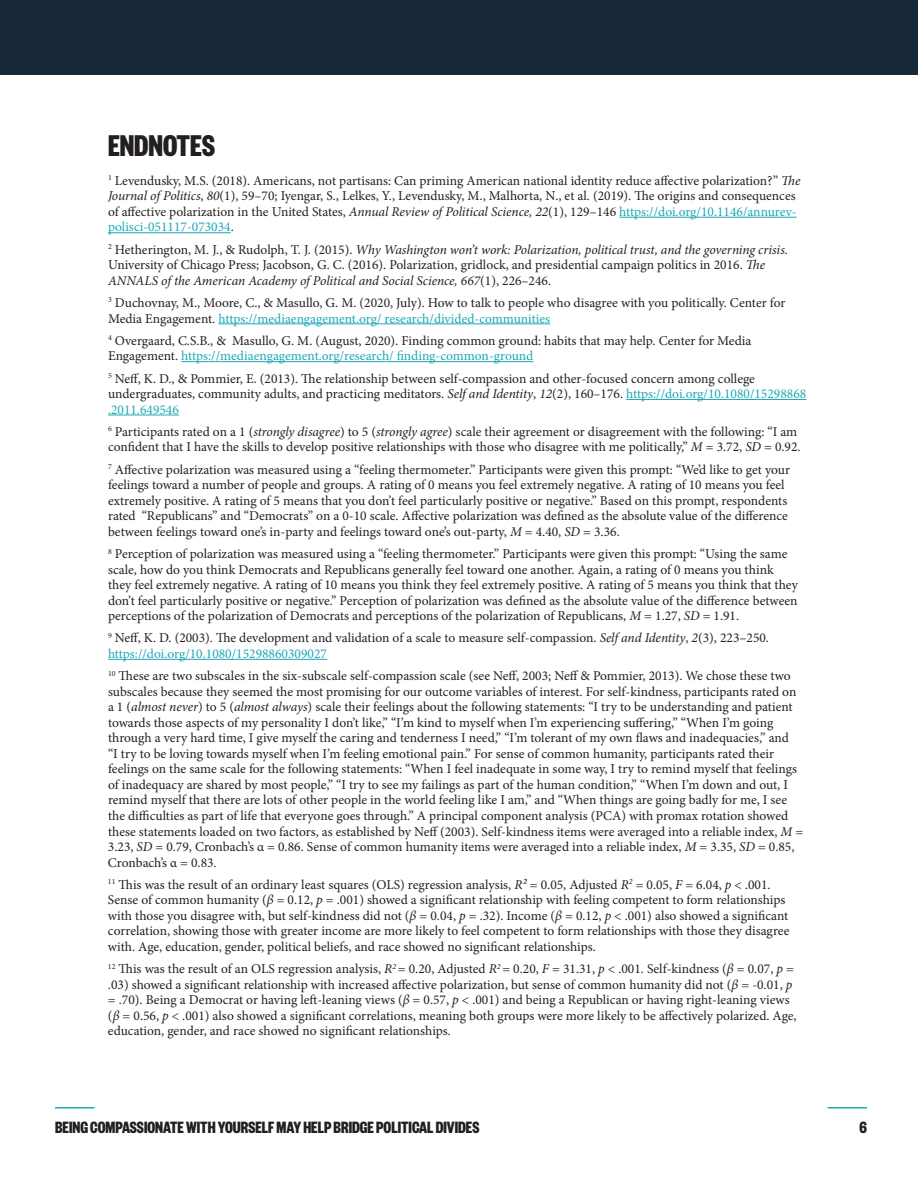
<style>
.page{position:relative;width:918px;height:1188px;background:#fff}
.page>*{position:absolute;margin:0;border:0;box-sizing:border-box;transform-origin:0 0}
.t1{font:700 33px "Founders Grotesk X Cond";color:#231f20}
.t2{font:700 18px "Founders Grotesk X Cond";color:#231f20}
.t3{font:13.5px/15.5px "Minion Pro";color:#231f20}
.s1{font-style:italic}
.s2{color:#1da8b6}
</style>
<div class="page">
<hr style="left:55px;top:1107px;width:40px;height:1px;background:#1da8b6">
<hr style="left:828px;top:1107px;width:39px;height:1px;background:#1da8b6">
<div style="left:0;top:0;width:918px;height:75px;background:#172938"></div>
<hr style="left:619px;top:217px;width:178px;height:1px;background:#1da8b6">
<hr style="left:108px;top:232px;width:123px;height:1px;background:#1da8b6">
<hr style="left:218px;top:324px;width:332px;height:1px;background:#1da8b6">
<hr style="left:181px;top:361px;width:352px;height:1px;background:#1da8b6">
<hr style="left:626px;top:399px;width:180px;height:1px;background:#1da8b6">
<hr style="left:108px;top:415px;width:71px;height:1px;background:#1da8b6">
<hr style="left:108px;top:659px;width:219px;height:1px;background:#1da8b6">
<p class="t1" style="left:108px;top:125px;width:109px">ENDNOTES</p>
<p class="t3" style="left:108px;top:173px;width:694px"><sup>1</sup> Levendusky, M.S. (2018). Americans, not partisans: Can priming American national identity reduce affective polarization?” <span class="s1">The Journal of Politics</span>, <span class="s1">80</span>(1), 59–70; Iyengar, S., Lelkes, Y., Levendusky, M., Malhorta, N., et al. (2019). The origins and consequences of affective polarization in the United States, <span class="s1">Annual Review of Political Science, 22</span>(1), 129–146 <span class="s2">https://doi.org/10.1146/annurev&shy;polisci-051117-073034</span>.</p>
<p class="t3" style="left:108px;top:242px;width:681px"><sup>2</sup> Hetherington, M. J., &amp; Rudolph, T. J. (2015). <span class="s1">Why Washington won’t work: Polarization, political trust, and the governing crisis</span>.<br>University of Chicago Press; Jacobson, G. C. (2016). Polarization, gridlock, and presidential campaign politics in 2016. <span class="s1">The<br>ANNALS of the American Academy of Political and Social Science, 667</span>(1), 226–246.</p>
<p class="t3" style="left:108px;top:295px;width:679px"><sup>3</sup> Duchovnay, M., Moore, C., &amp; Masullo, G. M. (2020, July). How to talk to people who disagree with you politically. Center for<br>Media Engagement. <span class="s2">https://mediaengagement.org/ research/divided-communities</span></p>
<p class="t3" style="left:108px;top:333px;width:645px"><sup>4</sup> Overgaard, C.S.B., &amp; Masullo, G. M. (August, 2020). Finding common ground: habits that may help. Center for Media<br>Engagement. <span class="s2">https://mediaengagement.org/research/ finding-common-ground</span></p>
<p class="t3" style="left:108px;top:371px;width:700px"><sup>5</sup> Neff, K. D., &amp; Pommier, E. (2013). The relationship between self-compassion and other-focused concern among college undergraduates, community adults, and practicing meditators. <span class="s1">Self and Identity</span>, <span class="s1">12</span>(2), 160–176. <span class="s2">https://doi.org/10.1080/15298868 .2011.649546</span></p>
<p class="t3" style="left:108px;top:424px;width:694px"><sup>6</sup> Participants rated on a 1 (<span class="s1">strongly disagree</span>) to 5 (<span class="s1">strongly agree</span>) scale their agreement or disagreement with the following: “I am confident that I have the skills to develop positive relationships with those who disagree with me politically,” <span class="s1">M</span> = 3.72, <span class="s1">SD</span> = 0.92.</p>
<p class="t3" style="left:108px;top:462px;width:684px"><sup>7</sup> Affective polarization was measured using a “feeling thermometer.” Participants were given this prompt: “We’d like to get your feelings toward a number of people and groups. A rating of 0 means you feel extremely negative. A rating of 10 means you feel extremely positive. A rating of 5 means that you don’t feel particularly positive or negative.” Based on this prompt, respondents rated “Republicans” and “Democrats” on a 0-10 scale. Affective polarization was defined as the absolute value of the difference between feelings toward one’s in-party and feelings toward one’s out-party, <span class="s1">M</span> = 4.40, <span class="s1">SD</span> = 3.36.</p>
<p class="t3" style="left:108px;top:546px;width:691px"><sup>8</sup> Perception of polarization was measured using a “feeling thermometer.” Participants were given this prompt: “Using the same scale, how do you think Democrats and Republicans generally feel toward one another. Again, a rating of 0 means you think they feel extremely negative. A rating of 10 means you think they feel extremely positive. A rating of 5 means you think that they don’t feel particularly positive or negative.” Perception of polarization was defined as the absolute value of the difference between perceptions of the polarization of Democrats and perceptions of the polarization of Republicans, <span class="s1">M</span> = 1.27, <span class="s1">SD</span> = 1.91.</p>
<p class="t3" style="left:108px;top:630px;width:663px"><sup>9</sup> Neff, K. D. (2003). The development and validation of a scale to measure self-compassion. <span class="s1">Self and Identity</span>, <span class="s1">2</span>(3), 223–250. <span class="s2">https://doi.org/10.1080/15298860309027</span></p>
<p class="t3" style="left:108px;top:668px;width:697px"><sup>10</sup> These are two subscales in the six-subscale self-compassion scale (see Neff, 2003; Neff &amp; Pommier, 2013). We chose these two subscales because they seemed the most promising for our outcome variables of interest. For self-kindness, participants rated on a 1 (<span class="s1">almost never</span>) to 5 (<span class="s1">almost always</span>) scale their feelings about the following statements: “I try to be understanding and patient towards those aspects of my personality I don’t like,” “I’m kind to myself when I’m experiencing suffering,” “When I’m going through a very hard time, I give myself the caring and tenderness I need,” “I’m tolerant of my own flaws and inadequacies,” and<br>“I try to be loving towards myself when I’m feeling emotional pain.” For sense of common humanity, participants rated their feelings on the same scale for the following statements: “When I feel inadequate in some way, I try to remind myself that feelings of inadequacy are shared by most people,” “I try to see my failings as part of the human condition,” “When I’m down and out, I remind myself that there are lots of other people in the world feeling like I am,” and “When things are going badly for me, I see the difficulties as part of life that everyone goes through.” A principal component analysis (PCA) with promax rotation showed these statements loaded on two factors, as established by Neff (2003). Self-kindness items were averaged into a reliable index, <span class="s1">M</span> = 3.23, <span class="s1">SD</span> = 0.79, Cronbach’s α = 0.86. Sense of common humanity items were averaged into a reliable index, <span class="s1">M</span> = 3.35, <span class="s1">SD</span> = 0.85, Cronbach’s α = 0.83.</p>
<p class="t3" style="left:108px;top:877px;width:683px"><sup>11</sup> This was the result of an ordinary least squares (OLS) regression analysis, <span class="s1">R²</span> = 0.05, Adjusted <span class="s1">R</span><sup>2</sup> = 0.05, <span class="s1">F</span> = 6.04, <span class="s1">p</span> &lt; .001.<br>Sense of common humanity (<span class="s1">β</span> = 0.12, <span class="s1">p</span> = .001) showed a significant relationship with feeling competent to form relationships with those you disagree with, but self-kindness did not (<span class="s1">β</span> = 0.04, <span class="s1">p</span> = .32). Income (<span class="s1">β</span> = 0.12, <span class="s1">p</span> &lt; .001) also showed a significant correlation, showing those with greater income are more likely to feel competent to form relationships with those they disagree with. Age, education, gender, political beliefs, and race showed no significant relationships.</p>
<p class="t3" style="left:108px;top:961px;width:690px"><sup>12</sup> This was the result of an OLS regression analysis, <span class="s1">R</span><sup>2</sup> = 0.20, Adjusted <span class="s1">R</span><sup>2</sup> = 0.20, <span class="s1">F</span> = 31.31, <span class="s1">p</span> &lt; .001. Self-kindness (<span class="s1">β</span> = 0.07, <span class="s1">p</span> = .03) showed a significant relationship with increased affective polarization, but sense of common humanity did not (<span class="s1">β</span> = -0.01, <span class="s1">p </span>= .70). Being a Democrat or having left-leaning views (<span class="s1">β</span> = 0.57, <span class="s1">p</span> &lt; .001) and being a Republican or having right-leaning views (<span class="s1">β</span> = 0.56, <span class="s1">p</span> &lt; .001) also showed a significant correlations, meaning both groups were more likely to be affectively polarized. Age, education, gender, and race showed no significant relationships.</p>
<h2 class="t2" style="left:55px;top:1116px;width:426px">BEING COMPASSIONATE WITH YOURSELF MAY HELP BRIDGE POLITICAL DIVIDES</h2>
<h2 class="t2" style="left:859px;top:1116px;width:9px">6</h2>
</div>
